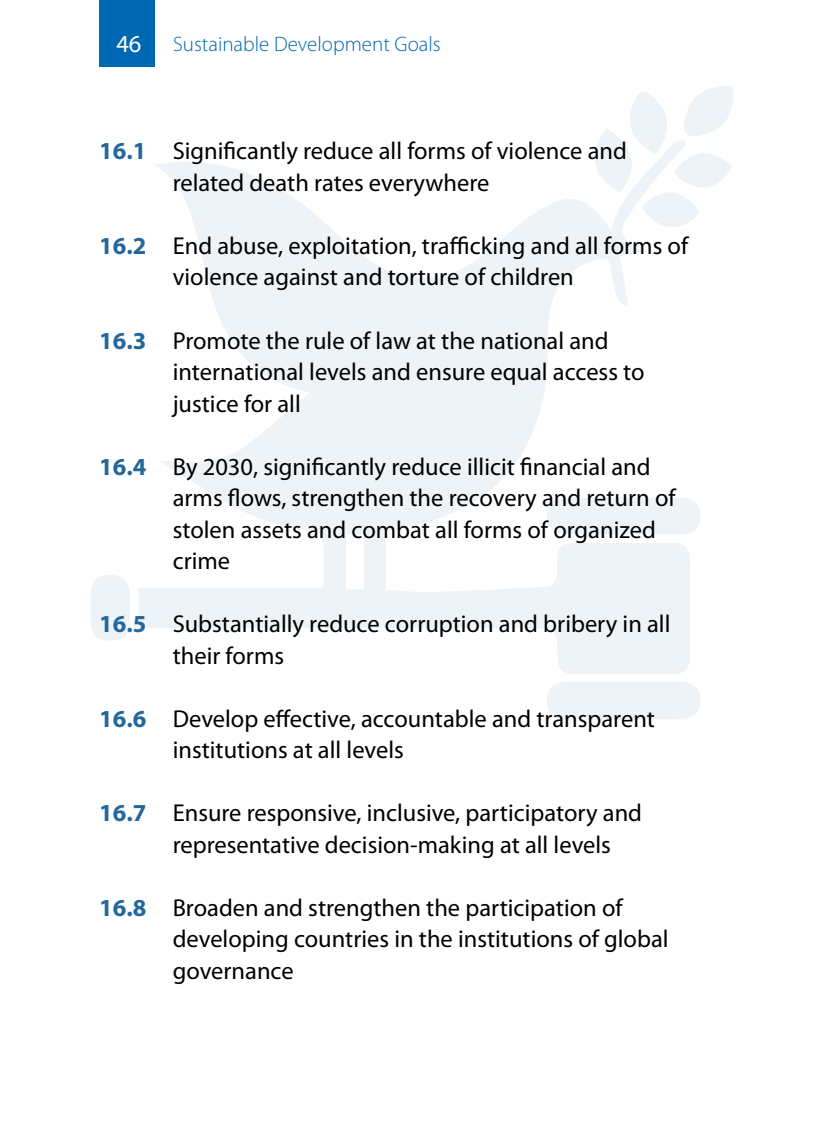
<style>
.page{position:relative;width:819px;height:1134px;background:#fff}
.page>*{position:absolute;margin:0;border:0;box-sizing:border-box;transform-origin:0 0}
.t1{font:24.5px/31.5px "Myriad Pro";color:#000}
.t2{font:24.5px "Myriad Pro";color:#fff}
.t3{font:300 21px "Myriad Pro";color:#0068b2}
.s1{font-weight:700;color:#22689b}
</style>
<div class="page">
<div style="left:99px;top:0;width:56px;height:66px;background:#0068b2"></div>
<svg style="left:138px;top:162px;width:552px;height:512px"></svg>
<div style="left:546px;top:498px;width:155px;height:36px;background:#edf3f7"></div>
<div style="left:547px;top:682px;width:154px;height:37px;background:#edf3f7"></div>
<svg style="left:90px;top:575px;width:40px;height:65px"></svg>
<svg style="left:586px;top:86px;width:147px;height:148px"></svg>
<p class="t2" style="left:116px;top:28px;width:27px">46</p>
<p class="t3" style="left:173px;top:33px;width:269px">Sustainable Development Goals</p>
<p class="t1" style="left:173px;top:135px;width:456px;text-indent:-74px"><span class="s1">16.1</span> Significantly reduce all forms of violence and related death rates everywhere</p>
<p class="t1" style="left:173px;top:230px;width:517px;text-indent:-74px"><span class="s1">16.2</span> End abuse, exploitation, trafficking and all forms of violence against and torture of children</p>
<p class="t1" style="left:173px;top:324px;width:473px;text-indent:-74px"><span class="s1">16.3</span> Promote the rule of law at the national and international levels and ensure equal access to justice for all</p>
<p class="t1" style="left:173px;top:450px;width:504px;text-indent:-74px"><span class="s1">16.4</span> By 2030, significantly reduce illicit financial and arms flows, strengthen the recovery and return of stolen assets and combat all forms of organized crime</p>
<p class="t1" style="left:173px;top:608px;width:499px;text-indent:-74px"><span class="s1">16.5</span> Substantially reduce corruption and bribery in all their forms</p>
<p class="t1" style="left:173px;top:702px;width:484px;text-indent:-74px"><span class="s1">16.6</span> Develop effective, accountable and transparent institutions at all levels</p>
<p class="t1" style="left:173px;top:797px;width:471px;text-indent:-74px"><span class="s1">16.7</span> Ensure responsive, inclusive, participatory and representative decision-making at all levels</p>
<p class="t1" style="left:173px;top:891px;width:497px;text-indent:-74px"><span class="s1">16.8</span> Broaden and strengthen the participation of developing countries in the institutions of global governance</p>
</div>
